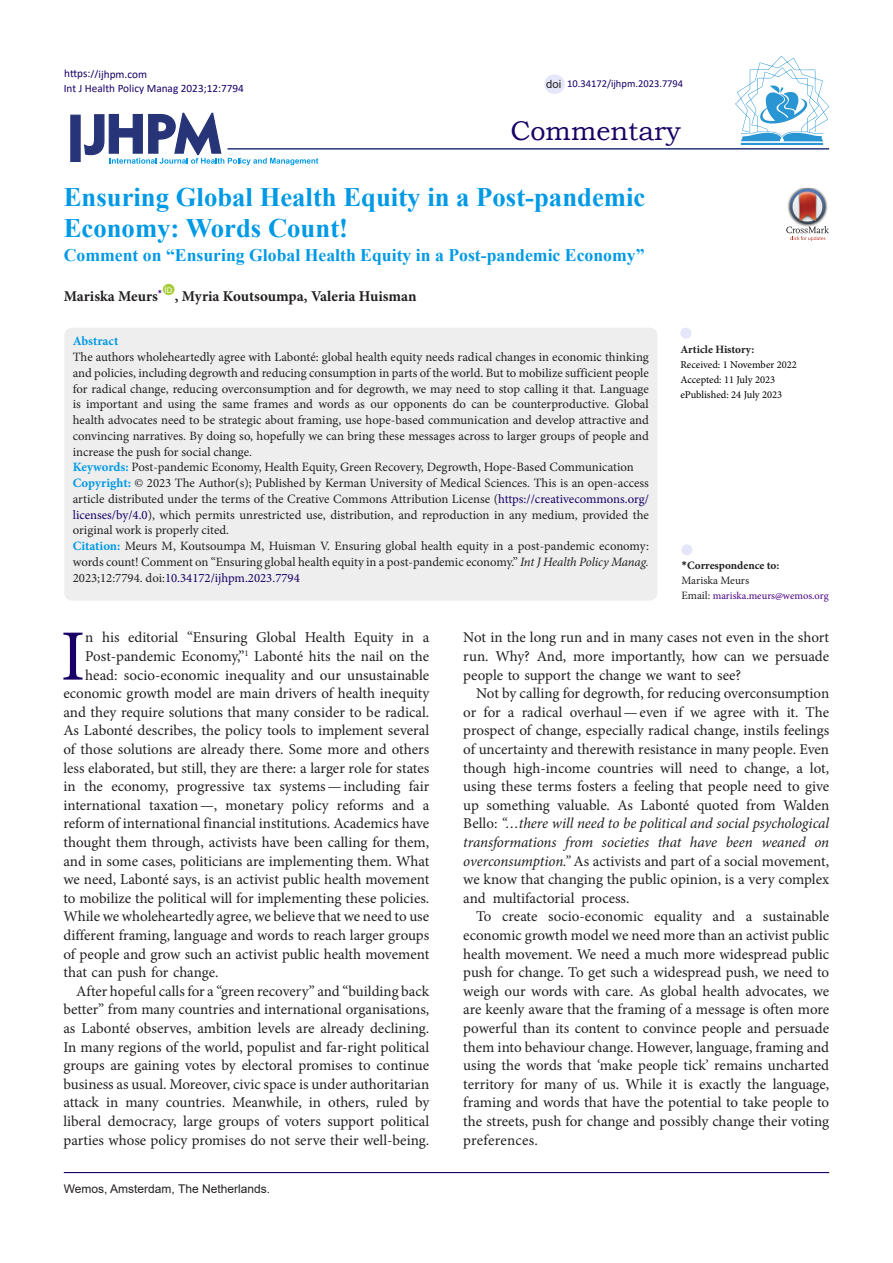
<style>
.page{position:relative;width:893px;height:1263px;background:#fff}
.page>*{position:absolute;margin:0;border:0;box-sizing:border-box;transform-origin:0 0}
.t1{font:72.3px "Minion Pro";color:#190066}
.t2{font:27px "Bookman Old Style";color:#190066}
.Default{font:700 26.7px/31.5px "Times New Roman";color:#0099e5}
.Default-2{font:700 17.7px "Times New Roman";color:#0099e5}
.pf0{font:15px/18.6px "Minion Pro";letter-spacing:-.005em;color:#231f20;text-align:justify}
.Default-3{font:700 15px "Minion Pro";color:#231f20}
.t3{font:12.75px/15.8px "Minion Pro";color:#231f20;text-align:justify}
.Default-4{font:700 12.75px "Minion Pro";color:#0099e5}
.t4{font:12px "Arial";color:#231f20}
.t5{font:11.25px "Calibri";color:#190066}
.t6{font:700 11.25px "Minion Pro";color:#231f20}
.t7{font:11.25px "Minion Pro";letter-spacing:-.005em;color:#231f20}
.t8{font:11.25px "Arial";color:#231f20}
.t9{font:10.5px "Minion Pro";color:#000}
.t10{font:10.5px "Minion Pro";letter-spacing:-.005em;color:#4b0082}
.t11{font:10.5px "Calibri";color:#190066}
.t12{font:7.8px "Arial";color:#fff}
.s1{font-weight:700;color:#0099e5}
.s2{color:#190066}
.s3{font-style:italic}
.s4{font-family:"Calibri"}
.s5{font-size:11.25px;color:#231f20}
</style>
<div class="page">
<svg style="left:84px;top:112px;width:234px;height:53px"></svg>
<div style="left:70px;top:115px;width:11px;height:47px;background:#273578;border:1px solid #273578"></div>
<div style="left:163px;top:284px;width:12px;height:11px;background:#a6ce39;border-radius:50%"></div>
<hr style="left:227px;top:148px;width:602px;height:2px;background:#273578">
<div style="left:64px;top:328px;width:593px;height:273px;background:#eee;border-radius:8px"></div>
<div style="left:681px;top:544px;width:11px;height:11px;background:#e6e6fa;border-radius:50%"></div>
<div style="left:680px;top:328px;width:11px;height:11px;background:#e6e6fa;border-radius:50%"></div>
<hr style="left:64px;top:1172px;width:765px;height:1px;background:#190066">
<hr style="left:741px;top:143px;width:82px;height:2px;background:#2995d2">
<svg style="left:735px;top:56px;width:94px;height:85px"></svg>
<div style="left:544px;top:74px;width:21px;height:20px;background:#e6e6fa;border-radius:50%"></div>
<img style="left:798px;top:188px;width:18px;height:1px">
<svg style="left:786px;top:189px;width:43px;height:52px"></svg>
<p class="t5" style="left:64px;top:66px;width:84px">https://ijhpm.com</p>
<p class="t5" style="left:64px;top:81px;width:182px">Int J Health Policy Manag 2023;12:7794</p>
<p class="t8" style="left:546px;top:76px;width:17px">doi</p>
<p class="t11" style="left:567px;top:76px;width:118px">10.34172/ijhpm.2023.7794</p>
<p class="t2" style="left:510px;top:113px;width:172px">Commentary</p>
<p class="Default" style="left:64px;top:180px;width:583px">Ensuring Global Health Equity in a Post-pandemic<br>Economy: Words Count!</p>
<p class="Default-2" style="left:64px;top:243px;width:582px">Comment on “Ensuring Global Health Equity in a Post-pandemic Economy”</p>
<p class="Default-3" style="left:64px;top:285px;width:100px">Mariska Meurs<sup>*</sup></p>
<p class="t12" style="left:165px;top:284px;width:9px">ID</p>
<p class="Default-3" style="left:175px;top:285px;width:243px">, Myria Koutsoumpa, Valeria Huisman</p>
<p class="Default-4" style="left:73px;top:332px;width:47px">Abstract</p>
<p class="t3" style="left:73px;top:349px;width:578px">The authors wholeheartedly agree with Labonté: global health equity needs radical changes in economic thinking and policies, including degrowth and reducing consumption in parts of the world. But to mobilize sufficient people for radical change, reducing overconsumption and for degrowth, we may need to stop calling it that. Language is important and using the same frames and words as our opponents do can be counterproductive. Global health advocates need to be strategic about framing, use hope-based communication and develop attractive and convincing narratives. By doing so, hopefully we can bring these messages across to larger groups of people and increase the push for social change.</p>
<p class="t3" style="left:73px;top:460px;width:562px"><span class="s1">Keywords:</span> Post-pandemic Economy, Health Equity, Green Recovery, Degrowth, Hope-Based Communication</p>
<p class="t3" style="left:73px;top:475px;width:578px"><span class="s1">Copyright:</span> © 2023 The Author(s); Published by Kerman University of Medical Sciences. This is an open-access article distributed under the terms of the Creative Commons Attribution License (<span class="s2">https://creativecommons.org/ licenses/by/4.0</span>), which permits unrestricted use, distribution, and reproduction in any medium, provided the original work is properly cited.</p>
<p class="t3" style="left:73px;top:538px;width:578px"><span class="s1">Citation:</span> Meurs M, Koutsoumpa M, Huisman V. Ensuring global health equity in a post-pandemic economy: words count! Comment on “Ensuring global health equity in a post-pandemic economy.” <span class="s3">Int J Health Policy Manag.<br></span>2023;12:7794. doi:<span class="s2">10.34172/ijhpm.2023.7794</span></p>
<p class="t6" style="left:680px;top:341px;width:76px">Article History:</p>
<p class="t9" style="left:680px;top:358px;width:118px">Received: 1 November 2022</p>
<p class="t9" style="left:680px;top:373px;width:96px">Accepted: 11 July 2023</p>
<p class="t9" style="left:680px;top:388px;width:103px">ePublished: 24 July 2023</p>
<p class="t6" style="left:681px;top:557px;width:99px"><span class="s4">*</span>Correspondence to:</p>
<p class="t7" style="left:681px;top:572px;width:69px">Mariska Meurs</p>
<p class="t10" style="left:681px;top:588px;width:149px"><span class="s5">Email:</span> mariska.meurs@wemos.org</p>
<p class="t1" style="left:61px;top:608px;width:26px">I</p>
<p class="pf0" style="left:85px;top:628px;width:345px">n his editorial “Ensuring Global Health Equity in a</p>
<p class="pf0" style="left:85px;top:647px;width:345px">Post-pandemic Economy,”<sup>1</sup> Labonté hits the nail on the</p>
<p class="pf0" style="left:85px;top:666px;width:345px">head: socio-economic inequality and our unsustainable</p>
<p class="pf0" style="left:63px;top:684px;width:367px">economic growth model are main drivers of health inequity</p>
<p class="pf0" style="left:63px;top:703px;width:367px">and they require solutions that many consider to be radical.</p>
<p class="pf0" style="left:63px;top:721px;width:367px">As Labonté describes, the policy tools to implement several</p>
<p class="pf0" style="left:63px;top:740px;width:367px">of those solutions are already there. Some more and others</p>
<p class="pf0" style="left:63px;top:759px;width:367px">less elaborated, but still, they are there: a larger role for states</p>
<p class="pf0" style="left:63px;top:777px;width:367px">in the economy, progressive tax systems—including fair</p>
<p class="pf0" style="left:63px;top:796px;width:367px">international taxation—, monetary policy reforms and a</p>
<p class="pf0" style="left:63px;top:814px;width:367px">reform of international financial institutions. Academics have</p>
<p class="pf0" style="left:63px;top:833px;width:367px">thought them through, activists have been calling for them,</p>
<p class="pf0" style="left:63px;top:852px;width:367px">and in some cases, politicians are implementing them. What</p>
<p class="pf0" style="left:63px;top:870px;width:367px">we need, Labonté says, is an activist public health movement</p>
<p class="pf0" style="left:63px;top:889px;width:367px">to mobilize the political will for implementing these policies.</p>
<p class="pf0" style="left:63px;top:907px;width:367px">While we wholeheartedly agree, we believe that we need to use</p>
<p class="pf0" style="left:63px;top:926px;width:367px">different framing, language and words to reach larger groups</p>
<p class="pf0" style="left:63px;top:945px;width:367px">of people and grow such an activist public health movement</p>
<p class="pf0" style="left:63px;top:963px;width:157px">that can push for change.</p>
<p class="pf0" style="left:63px;top:982px;width:367px;text-indent:13px">After hopeful calls for a “green recovery” and “building back better” from many countries and international organisations, as Labonté observes, ambition levels are already declining.<br>In many regions of the world, populist and far-right political groups are gaining votes by electoral promises to continue business as usual. Moreover, civic space is under authoritarian attack in many countries. Meanwhile, in others, ruled by liberal democracy, large groups of voters support political parties whose policy promises do not serve their well-being.</p>
<p class="t4" style="left:64px;top:1180px;width:208px">Wemos, Amsterdam, The Netherlands.</p>
<p class="pf0" style="left:463px;top:628px;width:367px">Not in the long run and in many cases not even in the short run. Why? And, more importantly, how can we persuade people to support the change we want to see?</p>
<p class="pf0" style="left:463px;top:684px;width:367px;text-indent:13px">Not by calling for degrowth, for reducing overconsumption or for a radical overhaul—even if we agree with it. The prospect of change, especially radical change, instils feelings of uncertainty and therewith resistance in many people. Even though high-income countries will need to change, a lot, using these terms fosters a feeling that people need to give up something valuable. As Labonté quoted from Walden Bello: <span class="s3">“…there will need to be political and social psychological transformations from societies that have been weaned on overconsumption.”</span> As activists and part of a social movement, we know that changing the public opinion, is a very complex and multifactorial process.</p>
<p class="pf0" style="left:463px;top:907px;width:367px;text-indent:13px">To create socio-economic equality and a sustainable economic growth model we need more than an activist public health movement. We need a much more widespread public push for change. To get such a widespread push, we need to weigh our words with care. As global health advocates, we are keenly aware that the framing of a message is often more powerful than its content to convince people and persuade them into behaviour change. However, language, framing and using the words that ‘make people tick’ remains uncharted territory for many of us. While it is exactly the language, framing and words that have the potential to take people to the streets, push for change and possibly change their voting preferences.</p>
</div>
